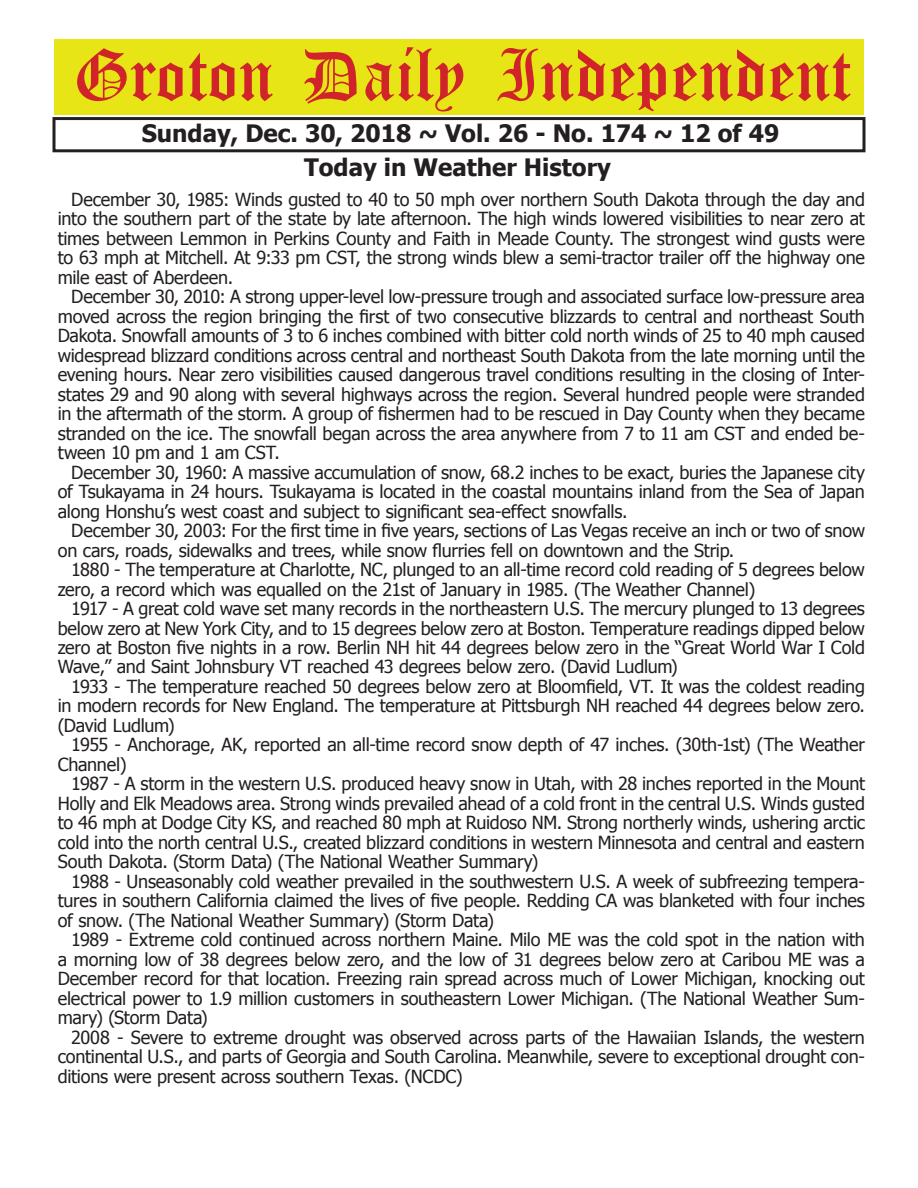
<style>
.page{position:relative;width:918px;height:1188px;background:#fff}
.page>*{position:absolute;margin:0;border:0;box-sizing:border-box;transform-origin:0 0}
.t1{font:54px "Old English Five";color:#d1232a}
.t2{font:700 24px "Tahoma";color:#231f20}
.t3{font:18px/19.5px "Tahoma";letter-spacing:-.01em;color:#231f20;text-align:justify}
</style>
<div class="page">
<div style="left:52px;top:117px;width:814px;height:35px;border:3px solid #231f20"></div>
<div style="left:54px;top:40px;width:810px;height:75px;background:#e7e515"></div>
<h1 class="t1" style="left:73px;top:50px;width:779px">Groton Daily Independent</h1>
<h2 class="t2" style="left:142px;top:116px;width:639px">Sunday, Dec. 30, 2018 ~ Vol. 26 - No. 174 ~ 12 of 49</h2>
<h2 class="t2" style="left:304px;top:151px;width:308px">Today in Weather History</h2>
<p class="t3" style="left:58px;top:189px;width:809px;text-indent:14px">December 30, 1985: Winds gusted to 40 to 50 mph over northern South Dakota through the day and into the southern part of the state by late afternoon. The high winds lowered visibilities to near zero at times between Lemmon in Perkins County and Faith in Meade County. The strongest wind gusts were to 63 mph at Mitchell. At 9:33 pm CST, the strong winds blew a semi-tractor trailer off the highway one mile east of Aberdeen.</p>
<p class="t3" style="left:58px;top:286px;width:809px;text-indent:14px">December 30, 2010: A strong upper-level low-pressure trough and associated surface low-pressure area moved across the region bringing the first of two consecutive blizzards to central and northeast South Dakota. Snowfall amounts of 3 to 6 inches combined with bitter cold north winds of 25 to 40 mph caused widespread blizzard conditions across central and northeast South Dakota from the late morning until the evening hours. Near zero visibilities caused dangerous travel conditions resulting in the closing of Inter&shy;states 29 and 90 along with several highways across the region. Several hundred people were stranded in the aftermath of the storm. A group of fishermen had to be rescued in Day County when they became stranded on the ice. The snowfall began across the area anywhere from 7 to 11 am CST and ended be&shy;tween 10 pm and 1 am CST.</p>
<p class="t3" style="left:58px;top:461px;width:809px;text-indent:14px">December 30, 1960: A massive accumulation of snow, 68.2 inches to be exact, buries the Japanese city of Tsukayama in 24 hours. Tsukayama is located in the coastal mountains inland from the Sea of Japan along Honshu’s west coast and subject to significant sea-effect snowfalls.</p>
<p class="t3" style="left:58px;top:520px;width:809px;text-indent:14px">December 30, 2003: For the first time in five years, sections of Las Vegas receive an inch or two of snow on cars, roads, sidewalks and trees, while snow flurries fell on downtown and the Strip.</p>
<p class="t3" style="left:58px;top:559px;width:809px;text-indent:14px">1880 - The temperature at Charlotte, NC, plunged to an all-time record cold reading of 5 degrees below zero, a record which was equalled on the 21st of January in 1985. (The Weather Channel)</p>
<p class="t3" style="left:58px;top:598px;width:809px;text-indent:14px">1917 - A great cold wave set many records in the northeastern U.S. The mercury plunged to 13 degrees below zero at New York City, and to 15 degrees below zero at Boston. Temperature readings dipped below zero at Boston five nights in a row. Berlin NH hit 44 degrees below zero in the “Great World War I Cold Wave,” and Saint Johnsbury VT reached 43 degrees below zero. (David Ludlum)</p>
<p class="t3" style="left:58px;top:676px;width:809px;text-indent:14px">1933 - The temperature reached 50 degrees below zero at Bloomfield, VT. It was the coldest reading in modern records for New England. The temperature at Pittsburgh NH reached 44 degrees below zero. (David Ludlum)</p>
<p class="t3" style="left:58px;top:734px;width:809px;text-indent:14px">1955 - Anchorage, AK, reported an all-time record snow depth of 47 inches. (30th-1st) (The Weather<br>Channel)</p>
<p class="t3" style="left:58px;top:773px;width:809px;text-indent:14px">1987 - A storm in the western U.S. produced heavy snow in Utah, with 28 inches reported in the Mount Holly and Elk Meadows area. Strong winds prevailed ahead of a cold front in the central U.S. Winds gusted to 46 mph at Dodge City KS, and reached 80 mph at Ruidoso NM. Strong northerly winds, ushering arctic cold into the north central U.S., created blizzard conditions in western Minnesota and central and eastern South Dakota. (Storm Data) (The National Weather Summary)</p>
<p class="t3" style="left:58px;top:871px;width:809px;text-indent:14px">1988 - Unseasonably cold weather prevailed in the southwestern U.S. A week of subfreezing tempera&shy;tures in southern California claimed the lives of five people. Redding CA was blanketed with four inches of snow. (The National Weather Summary) (Storm Data)</p>
<p class="t3" style="left:58px;top:929px;width:809px;text-indent:14px">1989 - Extreme cold continued across northern Maine. Milo ME was the cold spot in the nation with a morning low of 38 degrees below zero, and the low of 31 degrees below zero at Caribou ME was a December record for that location. Freezing rain spread across much of Lower Michigan, knocking out electrical power to 1.9 million customers in southeastern Lower Michigan. (The National Weather Sum&shy;mary) (Storm Data)</p>
<p class="t3" style="left:58px;top:1027px;width:809px;text-indent:14px">2008 - Severe to extreme drought was observed across parts of the Hawaiian Islands, the western continental U.S., and parts of Georgia and South Carolina. Meanwhile, severe to exceptional drought con&shy;ditions were present across southern Texas. (NCDC)</p>
</div>
